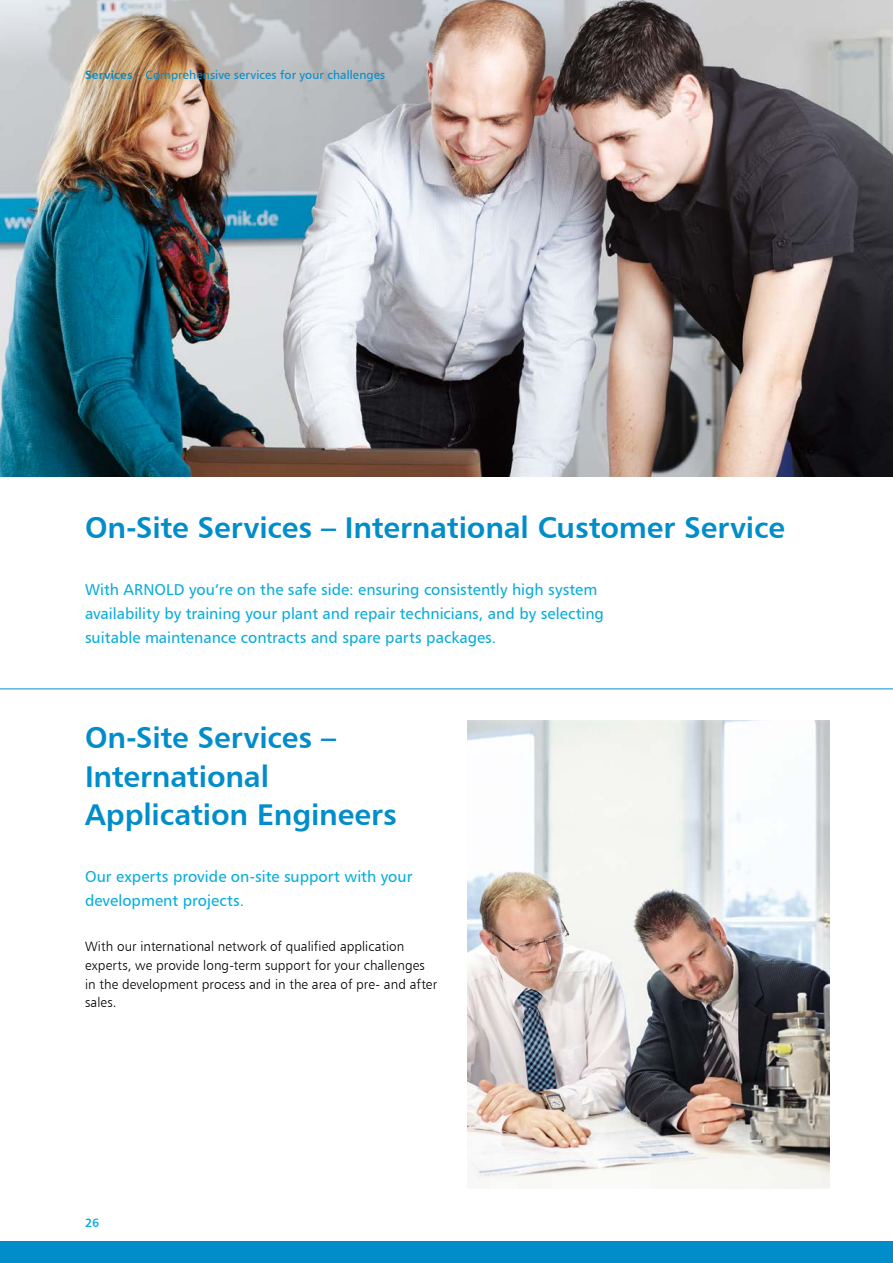
<style>
.page{position:relative;width:893px;height:1263px;background:#fff}
.page>*{position:absolute;margin:0;border:0;box-sizing:border-box;transform-origin:0 0}
.t1{font:30px/38.2px "Humanist 777 BT Bold B";letter-spacing:-.005em;color:#008dca}
.t2{font:15.75px/24px "Humanist 777 BT Roman B";color:#08addc}
.t3{font:13.5px/18.8px "Humanist 777 BT Light B";letter-spacing:.005em;color:#000}
.t4{font:12px "Humanist 777 BT Roman B";letter-spacing:.015em;color:#008dca}
.t5{font:12px "Humanist 777 BT Bold B";color:#08addc}
.s1{font-family:"Humanist 777 BT Bold B"}
</style>
<div class="page">
<div style="left:0;top:1242px;width:893px;height:21px;background:#008dca"></div>
<img style="left:0;top:0;width:893px;height:476px">
<hr style="left:0;top:688px;width:893px;height:1px;background:#008dca">
<img style="left:468px;top:721px;width:361px;height:467px">
<p class="t4" style="left:85px;top:67px;width:302px"><span class="s1">Services –</span> Comprehensive services for your challenges</p>
<h1 class="t1" style="left:85px;top:508px;width:702px">On-Site Services – International Customer Service</h1>
<p class="t2" style="left:85px;top:577px;width:520px">With ARNOLD you’re on the safe side: ensuring consistently high system availability by training your plant and repair technicians, and by selecting suitable maintenance contracts and spare parts packages.</p>
<h1 class="t1" style="left:85px;top:718px;width:313px">On-Site Services –<br>International<br>Application Engineers</h1>
<p class="t2" style="left:85px;top:865px;width:329px">Our experts provide on-site support with your development projects.</p>
<p class="t3" style="left:85px;top:937px;width:354px">With our international network of qualified application experts, we provide long-term support for your challenges in the development process and in the area of pre- and after sales.</p>
<p class="t5" style="left:85px;top:1215px;width:16px">26</p>
</div>
